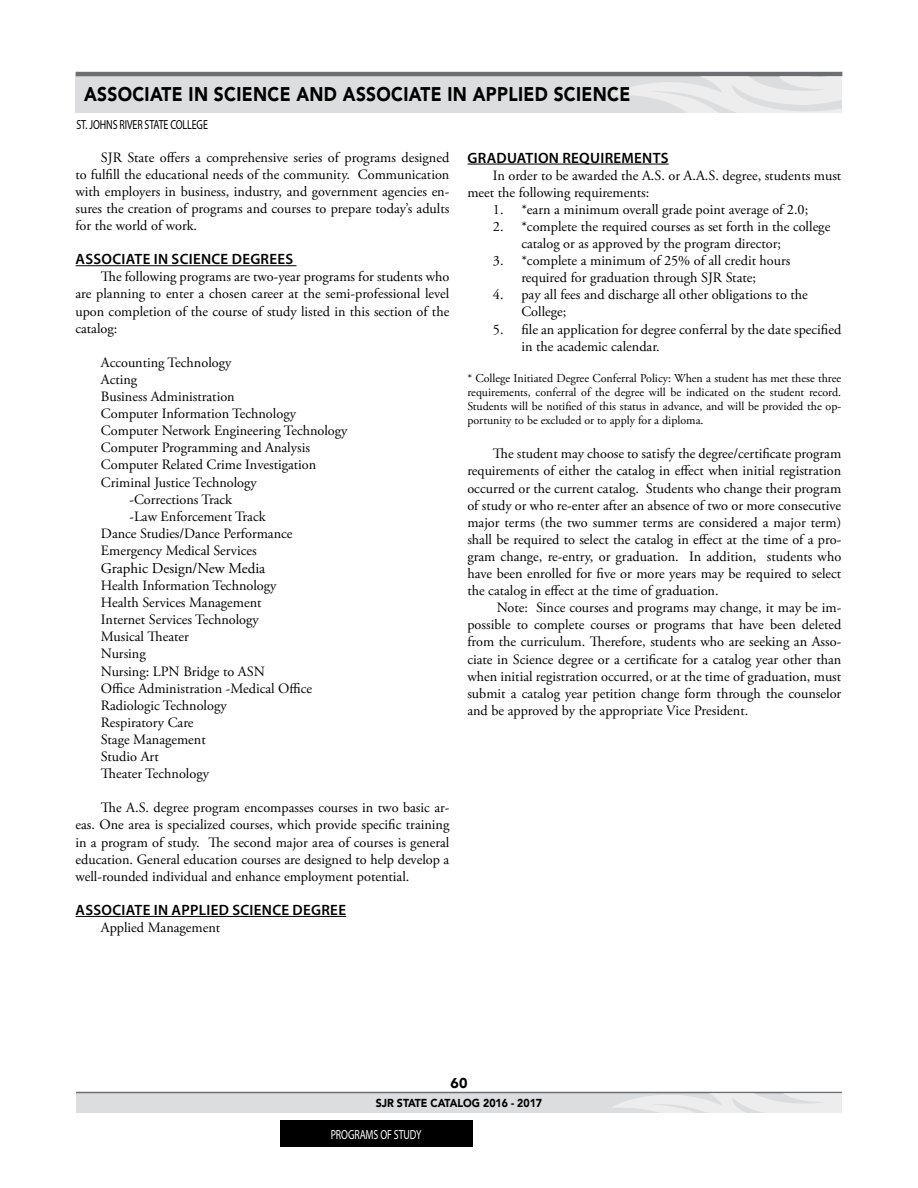
<style>
.page{position:relative;width:918px;height:1188px;background:#fff}
.page>*{position:absolute;margin:0;border:0;box-sizing:border-box;transform-origin:0 0}
.t1{font:900 19.8px "Avenir";letter-spacing:.02em;color:#000;scale:.87 1}
.t2{font:600 15px "Myriad Pro";letter-spacing:.02em;color:#000}
.t3{font:15px "Adobe Garamond Pro";color:#000}
.t4{font:14.25px/17.1px "Adobe Garamond Pro";color:#000;text-align:justify}
.t5{font:900 14.25px "Avenir";color:#000}
.t6{font:13.2px "Myriad Pro";letter-spacing:-.01em;color:#000;scale:.75 1}
.t7{font:13.2px "Myriad Pro";letter-spacing:-.01em;color:#fff;scale:.75 1}
.t8{font:12px/14.1px "Adobe Garamond Pro";color:#000;text-align:justify}
.t9{font:900 11.55px "Avenir";color:#000;scale:.91 1}
</style>
<div class="page">
<div style="left:76px;top:1092px;width:766px;height:21px;background:#dcddde"></div>
<hr style="left:76px;top:1092px;width:766px;height:1px;background:#6d6e71">
<svg style="left:612px;top:1094px;width:230px;height:19px"></svg>
<div style="left:280px;top:1120px;width:193px;height:28px;background:#000"></div>
<div style="left:76px;top:76px;width:766px;height:36px;background:#dcddde"></div>
<hr style="left:76px;top:72px;width:766px;height:4px;background:#6d6e71">
<svg style="left:613px;top:76px;width:229px;height:36px"></svg>
<hr style="left:76px;top:265px;width:221px;height:1px;background:#000">
<hr style="left:76px;top:916px;width:270px;height:1px;background:#000">
<hr style="left:468px;top:164px;width:201px;height:1px;background:#000">
<h1 class="t1" style="left:84px;top:77px;width:629px">ASSOCIATE IN SCIENCE AND ASSOCIATE IN APPLIED SCIENCE</h1>
<p class="t6" style="left:76px;top:117px;width:177px">ST. JOHNS RIVER STATE COLLEGE</p>
<p class="t4" style="left:75px;top:149px;width:375px;text-indent:25px">SJR State offers a comprehensive series of programs designed to fulfill the educational needs of the community. Communication with employers in business, industry, and government agencies en&shy;sures the creation of programs and courses to prepare today’s adults for the world of work.</p>
<p class="t2" style="left:76px;top:250px;width:219px">ASSOCIATE IN SCIENCE DEGREES</p>
<p class="t4" style="left:75px;top:269px;width:375px;text-indent:25px">The following programs are two-year programs for students who are planning to enter a chosen career at the semi-professional level upon completion of the course of study listed in this section of the catalog:</p>
<p class="t4" style="left:101px;top:354px;width:132px">Accounting Technology</p>
<p class="t4" style="left:101px;top:371px;width:38px">Acting</p>
<p class="t4" style="left:101px;top:388px;width:135px">Business Administration</p>
<p class="t4" style="left:101px;top:406px;width:196px">Computer Information Technology</p>
<p class="t4" style="left:101px;top:423px;width:248px">Computer Network Engineering Technology</p>
<p class="t4" style="left:101px;top:440px;width:210px">Computer Programming and Analysis</p>
<p class="t4" style="left:101px;top:457px;width:217px">Computer Related Crime Investigation</p>
<p class="t4" style="left:101px;top:474px;width:157px">Criminal Justice Technology</p>
<p class="t4" style="left:129px;top:491px;width:104px">-Corrections Track</p>
<p class="t4" style="left:129px;top:508px;width:138px">-Law Enforcement Track</p>
<p class="t4" style="left:101px;top:525px;width:193px">Dance Studies/Dance Performance</p>
<p class="t4" style="left:101px;top:542px;width:157px">Emergency Medical Services</p>
<p class="t3" style="left:101px;top:559px;width:166px">Graphic Design/New Media</p>
<p class="t4" style="left:101px;top:577px;width:213px;text-align:left">Health Information Technology<br>Health Services Management<br>Internet Services Technology<br>Musical Theater<br>Nursing<br>Nursing: LPN Bridge to ASN<br>Office Administration -Medical Office<br>Radiologic Technology<br>Respiratory Care<br>Stage Management<br>Studio Art<br>Theater Technology</p>
<p class="t4" style="left:75px;top:800px;width:375px;text-indent:25px">The A.S. degree program encompasses courses in two basic ar&shy;eas. One area is specialized courses, which provide specific training in a program of study. The second major area of courses is general education. General education courses are designed to help develop a well-rounded individual and enhance employment potential.</p>
<p class="t2" style="left:76px;top:900px;width:272px">ASSOCIATE IN APPLIED SCIENCE DEGREE</p>
<p class="t4" style="left:101px;top:919px;width:121px">Applied Management</p>
<p class="t2" style="left:468px;top:148px;width:203px">GRADUATION REQUIREMENTS</p>
<p class="t4" style="left:467px;top:167px;width:375px;text-indent:25px">In order to be awarded the A.S. or A.A.S. degree, students must meet the following requirements:</p>
<p class="t4" style="left:493px;top:201px;width:317px">1. *earn a minimum overall grade point average of 2.0;</p>
<p class="t4" style="left:521px;top:218px;width:310px;text-indent:-28px">2. *complete the required courses as set forth in the college catalog or as approved by the program director;</p>
<p class="t4" style="left:493px;top:253px;width:299px;text-align:center">3. *complete a minimum of 25% of all credit hours required for graduation through SJR State;</p>
<p class="t4" style="left:521px;top:287px;width:288px;text-indent:-28px">4. pay all fees and discharge all other obligations to the<br>College;</p>
<p class="t4" style="left:521px;top:321px;width:321px;text-indent:-28px">5. file an application for degree conferral by the date specified in the academic calendar.</p>
<p class="t8" style="left:467px;top:371px;width:375px">* College Initiated Degree Conferral Policy: When a student has met these three requirements, conferral of the degree will be indicated on the student record.<br>Students will be notified of this status in advance, and will be provided the op&shy;portunity to be excluded or to apply for a diploma.</p>
<p class="t4" style="left:467px;top:446px;width:375px;text-indent:25px">The student may choose to satisfy the degree/certificate program requirements of either the catalog in effect when initial registration occurred or the current catalog. Students who change their program of study or who re-enter after an absence of two or more consecutive major terms (the two summer terms are considered a major term) shall be required to select the catalog in effect at the time of a pro&shy;gram change, re-entry, or graduation. In addition, students who have been enrolled for five or more years may be required to select the catalog in effect at the time of graduation.</p>
<p class="t4" style="left:467px;top:600px;width:375px;text-indent:29px">Note: Since courses and programs may change, it may be im&shy;possible to complete courses or programs that have been deleted from the curriculum. Therefore, students who are seeking an Asso&shy;ciate in Science degree or a certificate for a catalog year other than when initial registration occurred, or at the time of graduation, must submit a catalog year petition change form through the counselor and be approved by the appropriate Vice President.</p>
<p class="t5" style="left:451px;top:1070px;width:18px">60</p>
<p class="t9" style="left:376px;top:1093px;width:184px">SJR STATE CATALOG 2016 - 2017</p>
<p class="t7" style="left:331px;top:1126px;width:123px">PROGRAMS OF STUDY</p>
</div>
